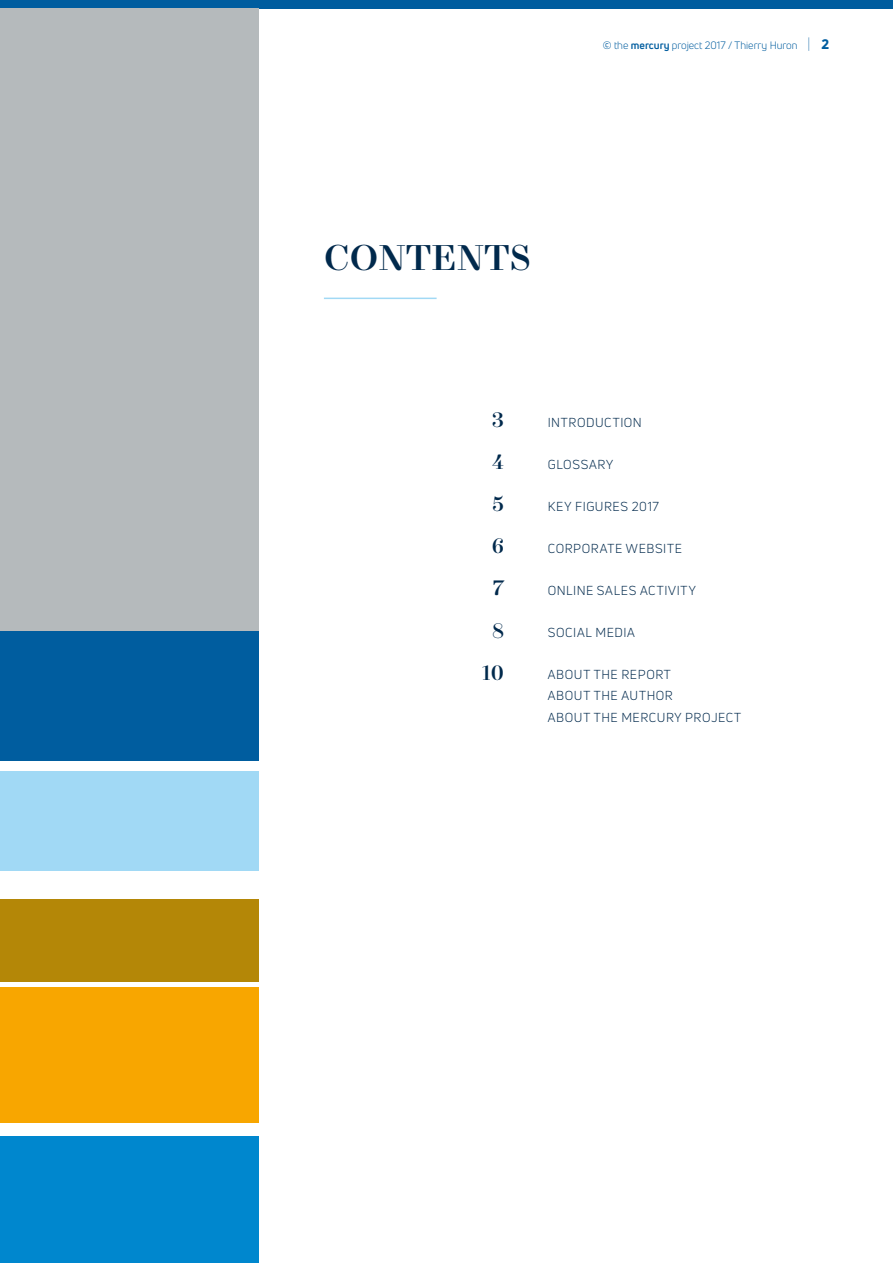
<style>
.page{position:relative;width:893px;height:1263px;background:#fff}
.page>*{position:absolute;margin:0;border:0;box-sizing:border-box;transform-origin:0 0}
.t1{font:700 36px "New Paris Text";color:#00294c}
.t2{font:700 21px/42px "New Paris Text";color:#00294c;text-align:center}
.t3{font:12.75px/21px "Uni Neue";letter-spacing:.05em;color:#00294c}
.t4{font:10.5px "Uni Neue";color:#005d9f}
.s1{font-style:inherit}
.s2{font-weight:700}
.s3{font-weight:300;font-size:13.5px}
.s4{font-weight:800;font-size:13.5px}
</style>
<div class="page">
<hr style="left:324px;top:298px;width:113px;height:1px;background:#a1d9f5">
<div style="left:0;top:0;width:893px;height:9px;background:#005d9f"></div>
<div style="left:0;top:8px;width:259px;height:623px;background:#b5babc"></div>
<div style="left:0;top:987px;width:259px;height:135px;background:#f8a600"></div>
<div style="left:0;top:900px;width:259px;height:82px;background:#b48707"></div>
<div style="left:0;top:772px;width:259px;height:99px;background:#a1d9f5"></div>
<div style="left:0;top:631px;width:259px;height:130px;background:#005d9f"></div>
<div style="left:0;top:1136px;width:259px;height:127px;background:#0087ce"></div>
<p class="t4" style="left:603px;top:39px;width:228px"><span class="s1">©</span> the <span class="s2">mercury</span> project 2017 / Thierry Huron <span class="s3">|</span> <span class="s4">2</span></p>
<h1 class="t1" style="left:324px;top:237px;width:209px">CONTENTS</h1>
<h2 class="t2" style="left:482px;top:400px;width:24px">3<br>4<br>5<br>6<br>7<br>8<br>10</h2>
<p class="t3" style="left:548px;top:412px;width:96px">INTRODUCTION</p>
<p class="t3" style="left:548px;top:454px;width:67px">GLOSSARY</p>
<p class="t3" style="left:548px;top:496px;width:113px">KEY FIGURES 2017</p>
<p class="t3" style="left:548px;top:538px;width:136px">CORPORATE WEBSITE</p>
<p class="t3" style="left:548px;top:580px;width:150px">ONLINE SALES ACTIVITY</p>
<p class="t3" style="left:548px;top:622px;width:89px">SOCIAL MEDIA</p>
<p class="t3" style="left:548px;top:664px;width:195px">ABOUT THE REPORT<br>ABOUT THE AUTHOR<br>ABOUT THE MERCURY PROJECT</p>
</div>
